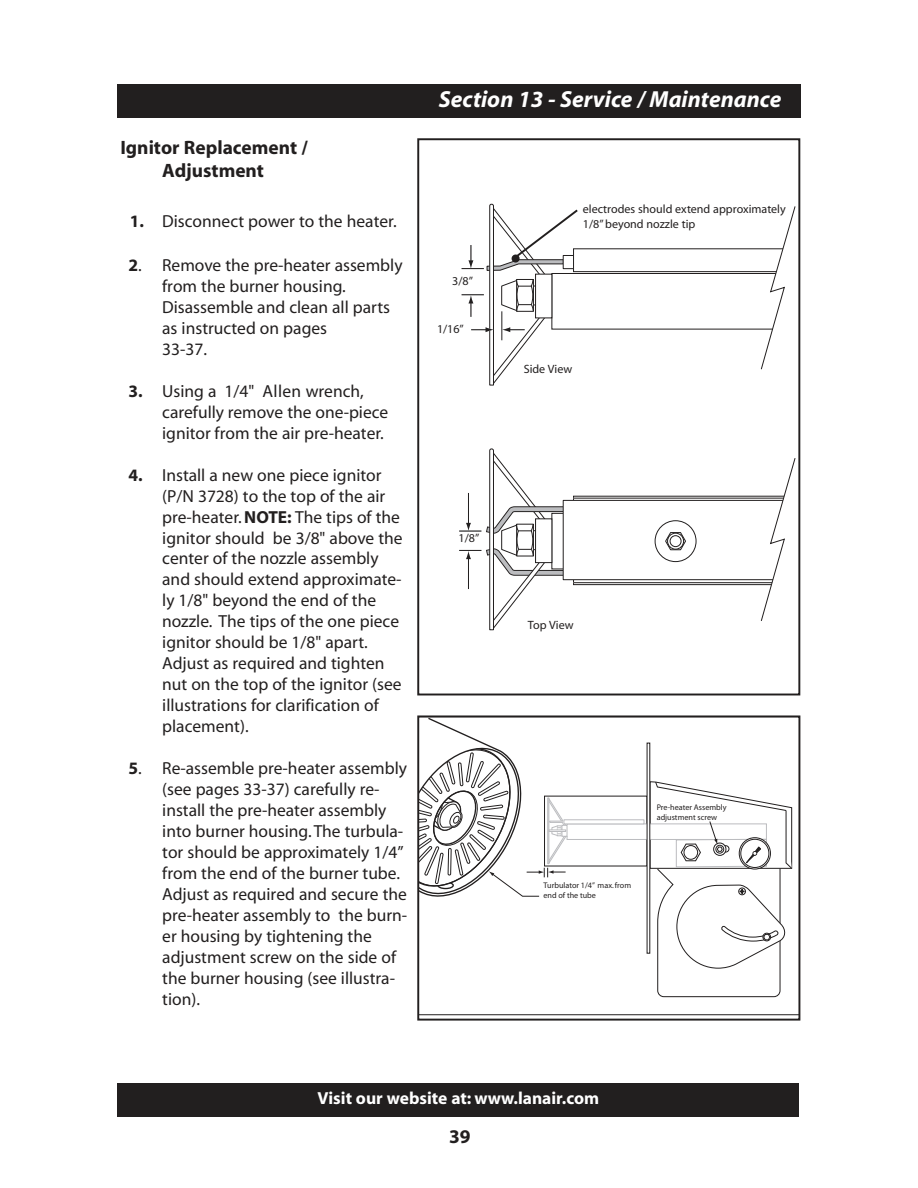
<style>
.page{position:relative;width:918px;height:1188px;background:#fff}
.page>*{position:absolute;margin:0;border:0;box-sizing:border-box;transform-origin:0 0}
.t1{font:italic 700 23.25px "Myriad";color:#fff}
.t2{font:700 19.35px/23.2px "Myriad";color:#221f1f;text-align:center}
.t3{font:17.4px/21px "Myriad";color:#221f1f}
.t4{font:700 17.4px "Myriad";color:#fff}
.t5{font:12px/14.4px "Myriad";color:#221f1f}
.t6{font:8.25px/9.8px "Myriad";color:#221f1f}
.s1{font-weight:700}
</style>
<div class="page">
<div style="left:118px;top:85px;width:683px;height:33px;background:#221f1f"></div>
<div style="left:118px;top:1083px;width:681px;height:33px;background:#221f1f"></div>
<svg style="left:420px;top:742px;width:377px;height:273px"></svg>
<div style="left:567px;top:824px;width:199px;height:15px;background:#fff"></div>
<div style="left:567px;top:824px;width:200px;height:16px;border:1px solid #bbbcbf"></div>
<hr style="left:564px;top:820px;width:80px;height:4px;background:#fff">
<div style="left:564px;top:819px;width:80px;height:5px;border:1px solid #bbbcbf"></div>
<svg style="left:649px;top:781px;width:144px;height:216px"></svg>
<svg style="left:420px;top:718px;width:147px;height:188px"></svg>
<div style="left:417px;top:715px;width:383px;height:306px;border:2px solid #221f1f"></div>
<svg style="left:459px;top:448px;width:337px;height:183px"></svg>
<div style="left:417px;top:138px;width:383px;height:557px;border:2px solid #221f1f"></div>
<svg style="left:462px;top:203px;width:337px;height:184px"></svg>
<div style="left:512px;top:255px;width:8px;height:8px;background:#221f1f;border-radius:50%"></div>
<p class="t2" style="left:120px;top:137px;width:189px">Ignitor Replacement /<br>Adjustment</p>
<p class="t3" style="left:130px;top:212px;width:268px"><span class="s1">1.</span> Disconnect power to the heater.</p>
<p class="t3" style="left:162px;top:256px;width:242px;text-indent:-34px"><span class="s1">2</span>. Remove the pre-heater assembly from the burner housing.<br>Disassemble and clean all parts as instructed on pages<br>33-37.</p>
<p class="t3" style="left:162px;top:382px;width:228px;text-indent:-34px"><span class="s1">3.</span> Using a 1/4" Allen wrench, carefully remove the one-piece ignitor from the air pre-heater.</p>
<p class="t3" style="left:162px;top:466px;width:242px;text-indent:-34px"><span class="s1">4.</span> Install a new one piece ignitor (P/N 3728) to the top of the air pre-heater.<span class="s1">NOTE:</span> The tips of the ignitor should be 3/8" above the center of the nozzle assembly and should extend approximate&shy;ly 1/8" beyond the end of the nozzle. The tips of the one piece ignitor should be 1/8" apart.<br>Adjust as required and tighten nut on the top of the ignitor (see illustrations for clarification of placement).</p>
<p class="t3" style="left:162px;top:759px;width:246px;text-indent:-34px"><span class="s1">5</span>. Re-assemble pre-heater assembly (see pages 33-37) carefully re&shy;install the pre-heater assembly into burner housing. The turbula&shy;tor should be approximately 1/4” from the end of the burner tube.<br>Adjust as required and secure the pre-heater assembly to the burn&shy;er housing by tightening the adjustment screw on the side of the burner housing (see illustra&shy;tion).</p>
<h1 class="t1" style="left:439px;top:91px;width:344px">Section 13 - Service / Maintenance</h1>
<p class="t5" style="left:452px;top:275px;width:22px">3/8”</p>
<p class="t5" style="left:437px;top:323px;width:28px">1/16”</p>
<p class="t5" style="left:583px;top:203px;width:204px">electrodes should extend approximately<br>1/8” beyond nozzle tip</p>
<p class="t5" style="left:524px;top:363px;width:50px">Side View</p>
<p class="t5" style="left:459px;top:532px;width:22px">1/8”</p>
<p class="t5" style="left:528px;top:619px;width:47px">Top View</p>
<p class="t6" style="left:544px;top:881px;width:89px">Turbulator 1/4” max. from end of the tube</p>
<p class="t6" style="left:657px;top:803px;width:71px">Pre-heater Assembly adjustment screw</p>
<p class="t4" style="left:317px;top:1092px;width:283px">Visit our website at: www.lanair.com</p>
<p class="t2" style="left:449px;top:1127px;width:23px">39</p>
</div>
